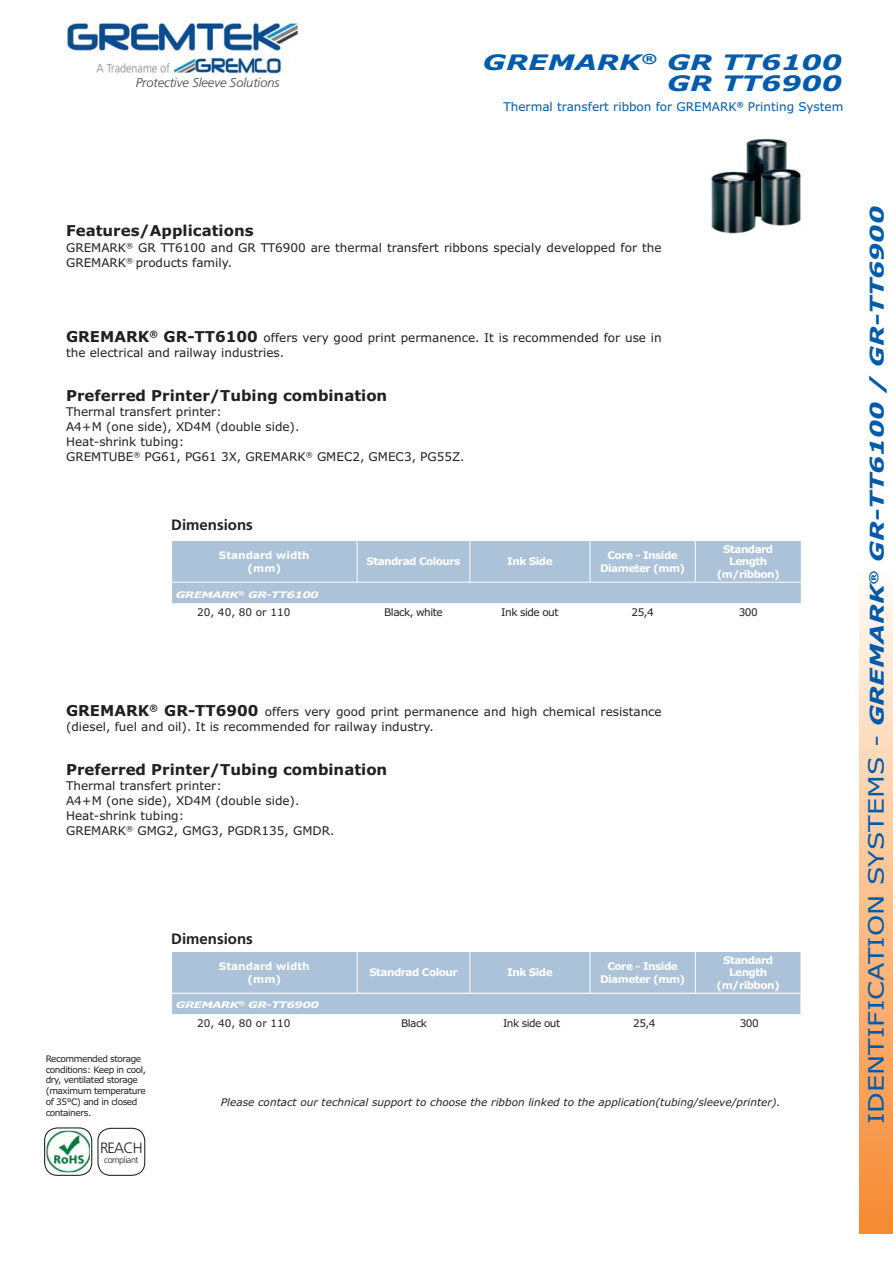
<style>
.page{position:relative;width:893px;height:1263px;background:#fff}
.page>*{position:absolute;margin:0;border:0;box-sizing:border-box;transform-origin:0 0}
.t1{font:21.3px "Verdana";color:#005aaa;scale:1.27 1}
.t2{font:italic 700 21.3px/21px "Verdana";color:#005bab;text-align:right;scale:1.33 1}
.t3{font:700 15px "Verdana";color:#231f20}
.t4{font:700 15px "Frutiger 65";color:#231f20}
.t5{font:300 15px "Frutiger 45";letter-spacing:-.05em;color:#231f20}
.t6{font:italic 300 12.75px "Frutiger 46";color:#434344}
.t7{font:12px/15px "Verdana";color:#231f20}
.t8{font:12px "Verdana";color:#005aaa}
.t9{font:700 10.5px/12.6px "Verdana";letter-spacing:-.05em;color:#fff;text-align:center}
.t10{font:italic 10.5px "Verdana";color:#231f20}
.t11{font:10.5px "Verdana";letter-spacing:-.05em;color:#231f20}
.t12{font:700 10.5px/12.6px "Verdana";color:#fff;text-align:center}
.t13{font:10.5px "Verdana";color:#231f20}
.t14{font:9px/10.8px "Verdana";letter-spacing:-.05em;color:#231f20}
.t15{font:italic 700 9px "Verdana";letter-spacing:-.05em;color:#fff;scale:1.33 1}
.t16{font:300 9px "Frutiger 45";letter-spacing:-.05em;color:#231f20}
.s1{font-weight:700;font-size:15px}
.s2{font-weight:700;font-style:italic;font-size:19.2px}
.s3{font-weight:700;font-style:italic;font-size:19.2px;color:#005bab}
</style>
<div class="page">
<div style="left:859px;top:571px;width:33px;height:692px;background:linear-gradient(to bottom,#fffaf3,#f68326)"></div>
<div style="left:846px;top:1235px;width:46px;height:28px;background:#fff"></div>
<img style="left:66px;top:18px;width:235px;height:57px">
<img style="left:92px;top:54px;width:79px;height:21px">
<img style="left:46px;top:1131px;width:44px;height:41px">
<div style="left:44px;top:1127px;width:48px;height:49px;border:1px solid #231f20;border-radius:13px"></div>
<div style="left:97px;top:1128px;width:48px;height:48px;border:1px solid #231f20;border-radius:13px"></div>
<img style="left:711px;top:138px;width:90px;height:95px">
<svg style="left:172px;top:540px;width:629px;height:64px;background:#b0c4d9"></svg>
<div style="left:172px;top:952px;width:629px;height:62px;background:#acc2d8"></div>
<hr style="left:171px;top:993px;width:186px;height:1px;background:#fff">
<hr style="left:357px;top:993px;width:338px;height:1px;background:#fff">
<hr style="left:695px;top:993px;width:106px;height:1px;background:#fff">
<hr style="left:357px;top:952px;width:1px;height:41px;background:#fff">
<hr style="left:469px;top:952px;width:1px;height:41px;background:#fff">
<hr style="left:589px;top:952px;width:1px;height:41px;background:#fff">
<hr style="left:695px;top:952px;width:1px;height:41px;background:#fff">
<hr style="left:800px;top:952px;width:1px;height:41px;background:#fff">
<p class="t6" style="left:136px;top:75px;width:145px">Protective Sleeve Solutions</p>
<h1 class="t2" style="left:483px;top:52px;width:272px">GREMARK<sup>®</sup> GR TT6100<br>GR TT6900</h1>
<p class="t8" style="left:503px;top:102px;width:341px">Thermal transfert ribbon for GREMARK<sup>®</sup> Printing System</p>
<p class="t3" style="left:66px;top:224px;width:189px">Features/Applications</p>
<p class="t7" style="left:66px;top:241px;width:597px">GREMARK<sup>®</sup> GR TT6100 and GR TT6900 are thermal transfert ribbons specialy developped for the<br>GREMARK<sup>®</sup> products family.</p>
<p class="t7" style="left:66px;top:331px;width:597px"><span class="s1">GREMARK</span><sup>®</sup> <span class="s1">GR-TT6100</span> offers very good print permanence. It is recommended for use in the electrical and railway industries.</p>
<p class="t3" style="left:66px;top:390px;width:323px">Preferred Printer/Tubing combination</p>
<p class="t7" style="left:66px;top:405px;width:400px">Thermal transfert printer:<br>A4+M (one side), XD4M (double side).<br>Heat-shrink tubing:<br>GREMTUBE<sup>®</sup> PG61, PG61 3X, GREMARK<sup>®</sup> GMEC2, GMEC3, PG55Z.</p>
<p class="t4" style="left:171px;top:519px;width:83px">Dimensions</p>
<p class="t12" style="left:219px;top:550px;width:92px">Standard width (mm)</p>
<p class="t9" style="left:366px;top:556px;width:95px">Standrad Colours</p>
<p class="t9" style="left:507px;top:556px;width:47px">Ink Side</p>
<p class="t9" style="left:600px;top:550px;width:87px">Core - Inside<br>Diameter (mm)</p>
<p class="t9" style="left:716px;top:544px;width:65px">Standard<br>Length (m/ribbon)</p>
<p class="t15" style="left:176px;top:589px;width:109px">GREMARK<sup>®</sup> GR-TT6100</p>
<p class="t13" style="left:197px;top:608px;width:95px">20, 40, 80 or 110</p>
<p class="t11" style="left:384px;top:608px;width:60px">Black, white</p>
<p class="t11" style="left:501px;top:608px;width:59px">Ink side out</p>
<p class="t11" style="left:631px;top:608px;width:24px">25,4</p>
<p class="t11" style="left:738px;top:608px;width:20px">300</p>
<p class="t7" style="left:66px;top:705px;width:597px"><span class="s1">GREMARK</span><sup>®</sup> <span class="s1">GR-TT6900</span> offers very good print permanence and high chemical resistance (diesel, fuel and oil). It is recommended for railway industry.</p>
<p class="t3" style="left:66px;top:764px;width:323px">Preferred Printer/Tubing combination</p>
<p class="t7" style="left:66px;top:780px;width:270px">Thermal transfert printer:<br>A4+M (one side), XD4M (double side).<br>Heat-shrink tubing:<br>GREMARK<sup>®</sup> GMG2, GMG3, PGDR135, GMDR.</p>
<p class="t4" style="left:171px;top:933px;width:83px">Dimensions</p>
<p class="t12" style="left:219px;top:961px;width:92px">Standard width (mm)</p>
<p class="t9" style="left:369px;top:967px;width:90px">Standrad Colour</p>
<p class="t9" style="left:507px;top:967px;width:47px">Ink Side</p>
<p class="t9" style="left:600px;top:961px;width:87px">Core - Inside<br>Diameter (mm)</p>
<p class="t9" style="left:716px;top:955px;width:65px">Standard<br>Length (m/ribbon)</p>
<p class="t14" style="left:46px;top:1054px;width:102px">Recommended storage conditions: Keep in cool, dry, ventilated storage (maximum temperature of 35°C) and in closed containers.</p>
<p class="t5" style="left:100px;top:1141px;width:44px">REACH</p>
<p class="t16" style="left:104px;top:1157px;width:36px">compliant</p>
<p class="t15" style="left:176px;top:1000px;width:109px">GREMARK<sup>®</sup> GR-TT6900</p>
<p class="t13" style="left:197px;top:1019px;width:95px">20, 40, 80 or 110</p>
<p class="t11" style="left:401px;top:1019px;width:27px">Black</p>
<p class="t11" style="left:503px;top:1019px;width:59px">Ink side out</p>
<p class="t11" style="left:633px;top:1019px;width:24px">25,4</p>
<p class="t11" style="left:739px;top:1019px;width:20px">300</p>
<p class="t10" style="left:221px;top:1098px;width:561px">Please contact our technical support to choose the ribbon linked to the application(tubing/sleeve/printer).</p>
<h1 class="t1" style="left:867px;top:1124px;width:724px;rotate:-90deg">IDENTIFICATION SYSTEMS - <span class="s2">GREMARK</span><sup>®</sup> <span class="s2">GR-TT6100 /</span> <span class="s3">GR-TT6900</span></h1>
</div>
